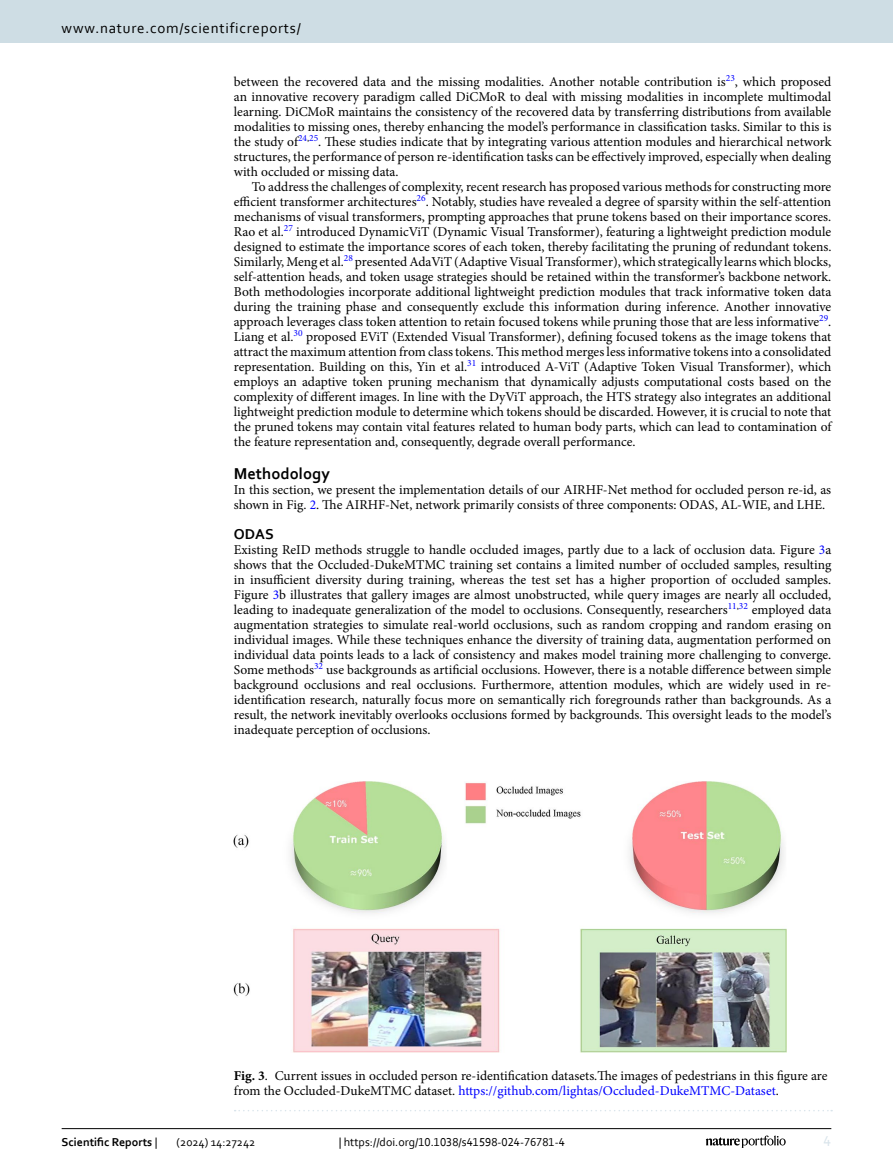
<style>
.page{position:relative;width:893px;height:1174px;background:#fff}
.page>*{position:absolute;margin:0;border:0;box-sizing:border-box;transform-origin:0 0}
.Head_1{font:700 16.5px "Corbel";color:#000}
.t1{font:15px "Corbel";letter-spacing:.05em;color:#000}
.Head_2{font:700 15px "Corbel";color:#000}
.t2{font:15px "Corbel";color:#d9e4eb}
.Body_Text{font:13.5px/15px "Minion Pro";color:#000;text-align:justify}
.Body_Text_Indent{font:13.5px/15px "Minion Pro";color:#000;text-align:justify}
.Figure_Caption{font:13.5px/15px "Minion Pro";color:#000}
.t3{font:12px "Corbel";color:#000}
.t4{font:700 12px "Corbel";color:#000}
.s1{color:#00f}
.s2{font-weight:700}
.s3{font-weight:400}
</style>
<div class="page">
<img style="left:234px;top:781px;width:552px;height:271px">
<svg style="left:235px;top:1110px;width:597px;height:1px"></svg>
<hr style="left:62px;top:1128px;width:769px;height:1px;background:#000">
<svg style="left:706px;top:1135px;width:80px;height:12px"></svg>
<div style="left:0;top:0;width:893px;height:43px;background:#cedde4"></div>
<p class="t1" style="left:62px;top:18px;width:241px">www.nature.com/scientificreports/</p>
<p class="Body_Text" style="left:234px;top:74px;width:599px">between the recovered data and the missing modalities. Another notable contribution is<sup>23</sup>, which proposed an innovative recovery paradigm called DiCMoR to deal with missing modalities in incomplete multimodal learning. DiCMoR maintains the consistency of the recovered data by transferring distributions from available modalities to missing ones, thereby enhancing the model’s performance in classification tasks. Similar to this is the study of<sup>24</sup><sup>,</sup><sup>25</sup>. These studies indicate that by integrating various attention modules and hierarchical network structures, the performance of person re-identification tasks can be effectively improved, especially when dealing with occluded or missing data.</p>
<p class="Body_Text_Indent" style="left:234px;top:179px;width:599px;text-indent:18px">To address the challenges of complexity, recent research has proposed various methods for constructing more efficient transformer architectures<sup>26</sup>. Notably, studies have revealed a degree of sparsity within the self-attention mechanisms of visual transformers, prompting approaches that prune tokens based on their importance scores.<br>Rao et al.<sup>27</sup> introduced DynamicViT (Dynamic Visual Transformer), featuring a lightweight prediction module designed to estimate the importance scores of each token, thereby facilitating the pruning of redundant tokens.<br>Similarly, Meng et al.<sup>28</sup> presented AdaViT (Adaptive Visual Transformer), which strategically learns which blocks, self-attention heads, and token usage strategies should be retained within the transformer’s backbone network.<br>Both methodologies incorporate additional lightweight prediction modules that track informative token data during the training phase and consequently exclude this information during inference. Another innovative approach leverages class token attention to retain focused tokens while pruning those that are less informative<sup>29</sup>.<br>Liang et al.<sup>30</sup> proposed EViT (Extended Visual Transformer), defining focused tokens as the image tokens that attract the maximum attention from class tokens. This method merges less informative tokens into a consolidated representation. Building on this, Yin et al.<sup>31</sup> introduced A-ViT (Adaptive Token Visual Transformer), which employs an adaptive token pruning mechanism that dynamically adjusts computational costs based on the complexity of different images. In line with the DyViT approach, the HTS strategy also integrates an additional lightweight prediction module to determine which tokens should be discarded. However, it is crucial to note that the pruned tokens may contain vital features related to human body parts, which can lead to contamination of the feature representation and, consequently, degrade overall performance.</p>
<p class="Head_1" style="left:234px;top:463px;width:97px">Methodology</p>
<p class="Body_Text" style="left:234px;top:482px;width:599px">In this section, we present the implementation details of our AIRHF-Net method for occluded person re-id, as shown in Fig. <span class="s1">2</span>. The AIRHF-Net, network primarily consists of three components: ODAS, AL-WIE, and LHE.</p>
<p class="Head_2" style="left:234px;top:524px;width:41px">ODAS</p>
<p class="Body_Text" style="left:234px;top:542px;width:599px">Existing ReID methods struggle to handle occluded images, partly due to a lack of occlusion data. Figure <span class="s1">3</span>a shows that the Occluded-DukeMTMC training set contains a limited number of occluded samples, resulting in insufficient diversity during training, whereas the test set has a higher proportion of occluded samples.<br>Figure <span class="s1">3</span>b illustrates that gallery images are almost unobstructed, while query images are nearly all occluded, leading to inadequate generalization of the model to occlusions. Consequently, researchers<sup>11</sup><sup>,</sup><sup>32</sup> employed data augmentation strategies to simulate real-world occlusions, such as random cropping and random erasing on individual images. While these techniques enhance the diversity of training data, augmentation performed on individual data points leads to a lack of consistency and makes model training more challenging to converge.<br>Some methods<sup>32</sup> use backgrounds as artificial occlusions. However, there is a notable difference between simple background occlusions and real occlusions. Furthermore, attention modules, which are widely used in re&shy;identification research, naturally focus more on semantically rich foregrounds rather than backgrounds. As a result, the network inevitably overlooks occlusions formed by backgrounds. This oversight leads to the model’s inadequate perception of occlusions.</p>
<p class="Figure_Caption" style="left:234px;top:1068px;width:595px"><span class="s2">Fig. 3</span>. Current issues in occluded person re-identification datasets.The images of pedestrians in this figure are from the Occluded-DukeMTMC dataset. <span class="s1">https://github.com/lightas/Occluded-DukeMTMC-Dataset</span>.</p>
<p class="t4" style="left:62px;top:1134px;width:97px">Scientific Reports <span class="s3">|</span></p>
<p class="t3" style="left:177px;top:1134px;width:80px">(2024) 14:27242</p>
<p class="t3" style="left:339px;top:1134px;width:228px">| https://doi.org/10.1038/s41598-024-76781-4</p>
<p class="t2" style="left:824px;top:1132px;width:9px">4</p>
</div>
